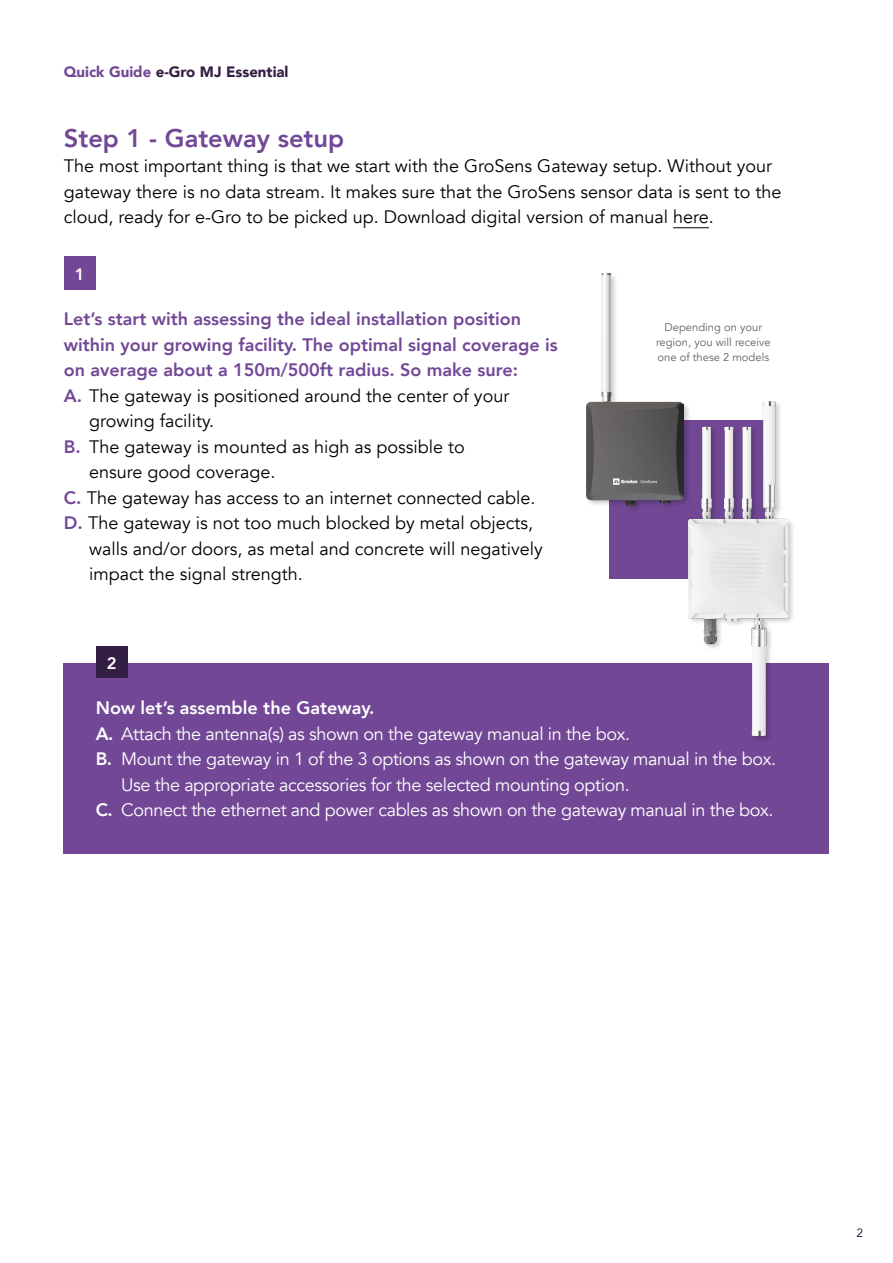
<style>
.page{position:relative;width:893px;height:1263px;background:#fff}
.page>*{position:absolute;margin:0;border:0;box-sizing:border-box;transform-origin:0 0}
.t1{font:800 25.5px "Avenir";color:#724896}
.t2{font:18px/25.5px "Avenir";color:#000}
.t3{font:18px "Avenir";letter-spacing:-.02em;color:#fff}
.t4{font:800 18px "Avenir";color:#724896}
.t5{font:800 18px "Avenir";color:#fff}
.t6{font:800 16.5px "Avenir";color:#fff}
.t7{font:900 15px "Avenir";color:#331f44}
.t8{font:12px "Avenir";color:#331f44}
.t9{font:11.25px/14.9px "Avenir";color:#646363;text-align:center}
.s1{color:#724896}
.s2{font-weight:800;color:#724896}
.s3{font-weight:800}
</style>
<div class="page">
<div style="left:64px;top:663px;width:765px;height:191px;background:#724896"></div>
<hr style="left:673px;top:227px;width:36px;height:1px;background:#000">
<div style="left:96px;top:646px;width:32px;height:32px;background:#331f44"></div>
<div style="left:64px;top:256px;width:32px;height:33px;background:#724896"></div>
<div style="left:609px;top:420px;width:159px;height:159px;background:#724896"></div>
<div style="left:687px;top:400px;width:108px;height:344px;background:#000;opacity:.2"></div>
<img style="left:689px;top:402px;width:99px;height:334px">
<div style="left:585px;top:272px;width:106px;height:241px;background:#000;opacity:.2"></div>
<img style="left:586px;top:273px;width:98px;height:232px">
<p class="t7" style="left:64px;top:58px;width:226px"><span class="s1">Quick Guide</span> e-Gro MJ Essential</p>
<h1 class="t1" style="left:64px;top:118px;width:282px">Step 1 - Gateway setup</h1>
<p class="t2" style="left:64px;top:154px;width:719px">The most important thing is that we start with the GroSens Gateway setup. Without your gateway there is no data stream. It makes sure that the GroSens sensor data is sent to the cloud, ready for e-Gro to be picked up. Download digital version of manual here.</p>
<p class="t6" style="left:75px;top:261px;width:11px">1</p>
<p class="t4" style="left:64px;top:305px;width:459px">Let’s start with assessing the ideal installation position</p>
<p class="t4" style="left:64px;top:330px;width:496px">within your growing facility. The optimal signal coverage is</p>
<p class="t4" style="left:64px;top:356px;width:456px">on average about a 150m/500ft radius. So make sure:</p>
<p class="t2" style="left:64px;top:383px;width:447px"><span class="s2">A.</span> The gateway is positioned around the center of your</p>
<p class="t2" style="left:89px;top:409px;width:126px">growing facility.</p>
<p class="t2" style="left:64px;top:434px;width:402px"><span class="s2">B.</span> The gateway is mounted as high as possible to</p>
<p class="t2" style="left:89px;top:460px;width:188px">ensure good coverage.</p>
<p class="t2" style="left:64px;top:485px;width:473px"><span class="s2">C.</span> The gateway has access to an internet connected cable.</p>
<p class="t2" style="left:64px;top:511px;width:471px"><span class="s2">D.</span> The gateway is not too much blocked by metal objects,</p>
<p class="t2" style="left:89px;top:536px;width:455px">walls and/or doors, as metal and concrete will negatively</p>
<p class="t2" style="left:89px;top:562px;width:215px">impact the signal strength.</p>
<p class="t6" style="left:107px;top:650px;width:11px">2</p>
<p class="t9" style="left:656px;top:320px;width:116px">Depending on your region, you will receive one of these 2 models</p>
<p class="t5" style="left:96px;top:694px;width:280px">Now let’s assemble the Gateway.</p>
<p class="t3" style="left:96px;top:723px;width:536px"><span class="s3">A.</span> Attach the antenna(s) as shown on the gateway manual in the box.</p>
<p class="t3" style="left:96px;top:748px;width:682px"><span class="s3">B.</span> Mount the gateway in 1 of the 3 options as shown on the gateway manual in the box.</p>
<p class="t3" style="left:121px;top:774px;width:510px">Use the appropriate accessories for the selected mounting option.</p>
<p class="t3" style="left:96px;top:799px;width:679px"><span class="s3">C.</span> Connect the ethernet and power cables as shown on the gateway manual in the box.</p>
<p class="t8" style="left:856px;top:1224px;width:8px">2</p>
</div>
